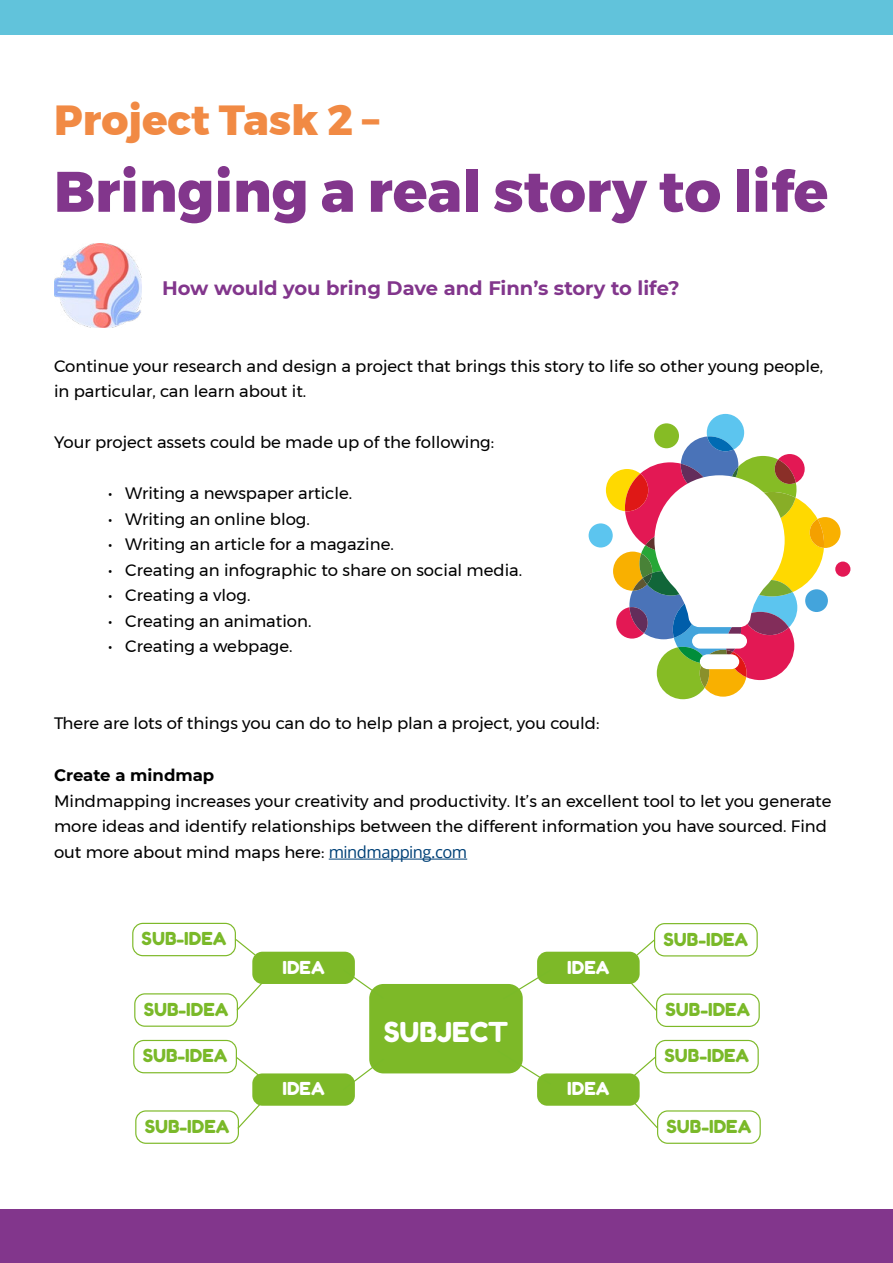
<style>
.page{position:relative;width:893px;height:1263px;background:#fff}
.page>*{position:absolute;margin:0;border:0;box-sizing:border-box;transform-origin:0 0}
.t1{font:800 57px "Montserrat";color:#82368c}
.t2{font:800 42px "Montserrat";color:#f18a44}
.t3{font:27.3px "Fredoka One";color:#fff}
.t4{font:700 19.5px "Montserrat";color:#82368c}
.t5{font:17.85px "Fredoka One";color:#7ab929}
.t6{font:17.85px "Fredoka One";color:#fff}
.t7{font:16.5px/25.5px "Montserrat";color:#000}
.t8{font:700 16.5px "Montserrat";color:#000}
.s1{font-family:"Open Sans";color:#004177}
</style>
<div class="page">
<div style="left:0;top:1210px;width:893px;height:53px;background:#82368c"></div>
<div style="left:0;top:0;width:893px;height:34px;background:#61c3db"></div>
<hr style="left:329px;top:859px;width:138px;height:1px;background:#004177">
<div style="left:369px;top:984px;width:154px;height:89px;background:#7db928;border-radius:14px"></div>
<div style="left:252px;top:952px;width:103px;height:32px;background:#7db928;border-radius:10px"></div>
<div style="left:252px;top:1073px;width:103px;height:33px;background:#7db928;border-radius:10px"></div>
<div style="left:537px;top:952px;width:103px;height:32px;background:#7db928;border-radius:10px"></div>
<div style="left:537px;top:1073px;width:103px;height:33px;background:#7db928;border-radius:10px"></div>
<div style="left:132px;top:923px;width:104px;height:33px;border:1px solid #7db928;border-radius:10px"></div>
<div style="left:134px;top:993px;width:104px;height:34px;border:1px solid #7db928;border-radius:10px"></div>
<div style="left:133px;top:1040px;width:104px;height:33px;border:1px solid #7db928;border-radius:10px"></div>
<div style="left:135px;top:1110px;width:104px;height:34px;border:1px solid #7db928;border-radius:10px"></div>
<div style="left:654px;top:923px;width:104px;height:33px;border:1px solid #7db928;border-radius:10px"></div>
<div style="left:656px;top:993px;width:104px;height:34px;border:1px solid #7db928;border-radius:10px"></div>
<div style="left:655px;top:1040px;width:104px;height:33px;border:1px solid #7db928;border-radius:10px"></div>
<div style="left:657px;top:1110px;width:104px;height:34px;border:1px solid #7db928;border-radius:10px"></div>
<svg style="left:346px;top:968px;width:36px;height:32px"></svg>
<svg style="left:342px;top:1057px;width:44px;height:34px"></svg>
<svg style="left:510px;top:968px;width:36px;height:32px"></svg>
<svg style="left:496px;top:1049px;width:56px;height:37px"></svg>
<svg style="left:234px;top:938px;width:42px;height:74px"></svg>
<svg style="left:235px;top:1056px;width:41px;height:74px"></svg>
<svg style="left:618px;top:938px;width:40px;height:74px"></svg>
<svg style="left:619px;top:1055px;width:40px;height:74px"></svg>
<img style="left:54px;top:244px;width:88px;height:83px">
<div style="left:589px;top:523px;width:24px;height:24px;background:#5cc5ef;border-radius:50%"></div>
<div style="left:835px;top:561px;width:15px;height:16px;background:#e31854;border-radius:50%"></div>
<svg style="left:606px;top:414px;width:234px;height:285px"></svg>
<h2 class="t2" style="left:54px;top:86px;width:327px">Project Task 2 –</h2>
<h1 class="t1" style="left:54px;top:145px;width:776px">Bringing a real story to life</h1>
<p class="t4" style="left:162px;top:274px;width:519px">How would you bring Dave and Finn’s story to life?</p>
<p class="t7" style="left:54px;top:353px;width:771px">Continue your research and design a project that brings this story to life so other young people, in particular, can learn about it.</p>
<p class="t7" style="left:54px;top:429px;width:442px">Your project assets could be made up of the following:</p>
<p class="t7" style="left:108px;top:480px;width:246px">• Writing a newspaper article.</p>
<p class="t7" style="left:108px;top:506px;width:203px">• Writing an online blog.</p>
<p class="t7" style="left:108px;top:531px;width:287px">• Writing an article for a magazine.</p>
<p class="t7" style="left:108px;top:557px;width:416px">• Creating an infographic to share on social media.</p>
<p class="t7" style="left:108px;top:582px;width:144px">• Creating a vlog.</p>
<p class="t7" style="left:108px;top:608px;width:205px">• Creating an animation.</p>
<p class="t7" style="left:108px;top:633px;width:186px">• Creating a webpage.</p>
<p class="t7" style="left:54px;top:710px;width:547px">There are lots of things you can do to help plan a project, you could:</p>
<p class="t8" style="left:54px;top:763px;width:162px">Create a mindmap</p>
<p class="t7" style="left:54px;top:788px;width:779px">Mindmapping increases your creativity and productivity. It’s an excellent tool to let you generate more ideas and identify relationships between the different information you have sourced. Find out more about mind maps here: <span class="s1">mindmapping.com</span></p>
<p class="t5" style="left:142px;top:928px;width:86px">SUB-IDEA</p>
<p class="t5" style="left:663px;top:928px;width:86px">SUB-IDEA</p>
<p class="t6" style="left:282px;top:956px;width:44px">IDEA</p>
<p class="t6" style="left:567px;top:956px;width:44px">IDEA</p>
<p class="t5" style="left:144px;top:998px;width:86px">SUB-IDEA</p>
<p class="t5" style="left:143px;top:1045px;width:86px">SUB-IDEA</p>
<h3 class="t3" style="left:384px;top:1015px;width:126px">SUBJECT</h3>
<p class="t5" style="left:665px;top:999px;width:86px">SUB-IDEA</p>
<p class="t5" style="left:664px;top:1045px;width:86px">SUB-IDEA</p>
<p class="t6" style="left:282px;top:1078px;width:44px">IDEA</p>
<p class="t6" style="left:567px;top:1078px;width:44px">IDEA</p>
<p class="t5" style="left:145px;top:1115px;width:86px">SUB-IDEA</p>
<p class="t5" style="left:666px;top:1115px;width:86px">SUB-IDEA</p>
</div>
